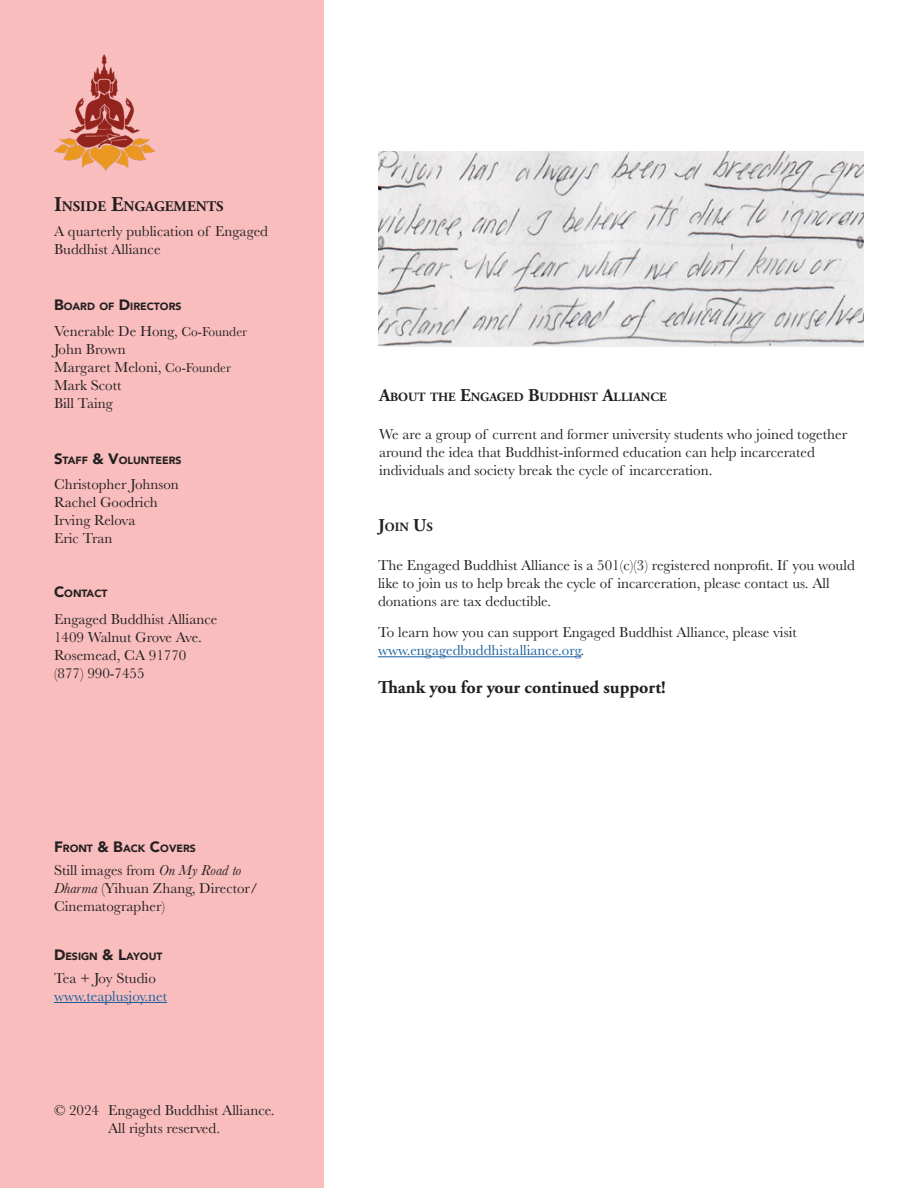
<style>
.page{position:relative;width:918px;height:1188px;background:#fff}
.page>*{position:absolute;margin:0;border:0;box-sizing:border-box;transform-origin:0 0}
.t1{font:700 18px "Adobe Garamond Pro";color:#231f20}
.t2{font:15px/18px "Baskerville";color:#231f20}
.t3{font:15px/18px "Baskerville";color:#175d9e}
.t4{font:700 14.7px "Adobe Garamond Pro";color:#231f20}
.t5{font:700 12.6px "Adobe Garamond Pro";color:#231f20}
.t6{font:900 10.5px "Avenir";color:#231f20}
.s1{font-size:21px}
.s2{font-size:15px}
.s3{font-size:13.5px}
.s4{font-style:italic}
.s5{color:#231f20}
.s6{font-size:18px}
.s7{color:#175d9e}
</style>
<div class="page">
<div style="left:0;top:0;width:324px;height:1188px;background:#f9bdbd"></div>
<hr style="left:378px;top:656px;width:203px;height:1px;background:#175d9e">
<img style="left:54px;top:54px;width:101px;height:117px">
<img style="left:378px;top:151px;width:486px;height:195px">
<hr style="left:54px;top:1002px;width:113px;height:1px;background:#175d9e">
<p class="t4" style="left:54px;top:197px;width:171px"><span class="s1">I</span>NSIDE <span class="s1">E</span>NGAGEMENTS</p>
<p class="t2" style="left:54px;top:222px;width:216px">A quarterly publication of Engaged<br>Buddhist Alliance</p>
<p class="t6" style="left:54px;top:297px;width:129px"><span class="s2">B</span>OARD OF <span class="s2">D</span>IRECTORS</p>
<p class="t2" style="left:54px;top:322px;width:195px">Venerable De Hong, <span class="s3">Co-Founder<br></span>John Brown<br>Margaret Meloni, <span class="s3">Co-Founder<br></span>Mark Scott<br>Bill Taing</p>
<p class="t6" style="left:54px;top:451px;width:129px"><span class="s2">S</span>TAFF <span class="s2">&amp; V</span>OLUNTEERS</p>
<p class="t2" style="left:54px;top:475px;width:126px">Christopher Johnson<br>Rachel Goodrich<br>Irving Relova<br>Eric Tran</p>
<p class="t6" style="left:54px;top:585px;width:55px"><span class="s2">C</span>ONTACT</p>
<p class="t2" style="left:54px;top:611px;width:165px">Engaged Buddhist Alliance<br>1409 Walnut Grove Ave.<br>Rosemead, CA 91770 (877) 990-7455</p>
<p class="t6" style="left:54px;top:840px;width:143px"><span class="s2">F</span> RONT <span class="s2">&amp; B</span>ACK <span class="s2">C</span>OVERS</p>
<p class="t2" style="left:54px;top:861px;width:205px">Still images from <span class="s4">On My Road to<br>Dharma</span> (Yihuan Zhang, Director/<br>Cinematographer)</p>
<p class="t6" style="left:54px;top:948px;width:110px"><span class="s2">D</span>ESIGN <span class="s2">&amp; L</span>AYOUT</p>
<p class="t3" style="left:54px;top:969px;width:115px"><span class="s5">Tea + Joy Studio </span>www.teaplusjoy.net</p>
<p class="t2" style="left:54px;top:1101px;width:47px">© 2024</p>
<p class="t2" style="left:108px;top:1101px;width:168px">Engaged Buddhist Alliance.<br>All rights reserved.</p>
<p class="t5" style="left:379px;top:389px;width:289px"><span class="s6">A</span>BOUT THE <span class="s6">E</span>NGAGED <span class="s6">B</span>UDDHIST <span class="s6">A</span>LLIANCE</p>
<p class="t2" style="left:379px;top:425px;width:470px">We are a group of current and former university students who joined together around the idea that Buddhist-informed education can help incarcerated individuals and society break the cycle of incarceration.</p>
<p class="t5" style="left:378px;top:520px;width:56px"><span class="s6">J</span>OIN <span class="s6">U</span>S</p>
<p class="t2" style="left:378px;top:556px;width:478px">The Engaged Buddhist Alliance is a 501(c)(3) registered nonprofit. If you would like to join us to help break the cycle of incarceration, please contact us. All donations are tax deductible.</p>
<p class="t2" style="left:378px;top:624px;width:420px">To learn how you can support Engaged Buddhist Alliance, please visit <span class="s7">www.engagedbuddhistalliance.org</span>.</p>
<p class="t1" style="left:378px;top:677px;width:289px">Thank you for your continued support!</p>
</div>
